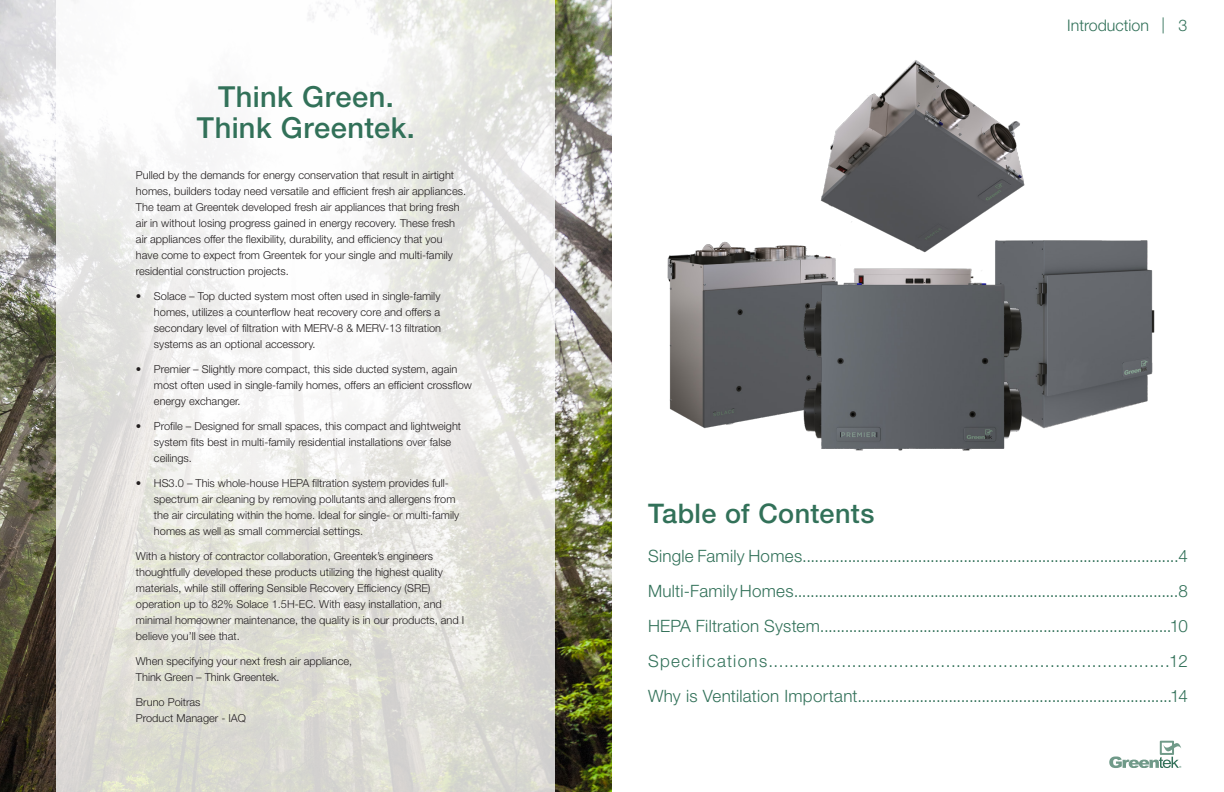
<style>
.page{position:relative;width:1224px;height:792px;background:#fff}
.page>*{position:absolute;margin:0;border:0;box-sizing:border-box;transform-origin:0 0}
.t1{font:500 29px "Helvetica Neue";letter-spacing:.015em;color:#327159}
.t2{font:500 27px "Helvetica Neue";letter-spacing:.015em;color:#327159}
.t3{font:300 17px "Helvetica Neue";letter-spacing:.015em;color:#327159}
.t4{font:300 17px "Helvetica Neue";letter-spacing:.08em;color:#327159}
.t5{font:300 16px "Helvetica Neue";color:#327159}
.t6{font:300 11px/16px "Helvetica Neue";color:#231f20}
</style>
<div class="page">
<svg style="left:1109px;top:741px;width:72px;height:27px"></svg>
<img style="left:0;top:0;width:612px;height:792px">
<svg style="left:57px;top:0;width:498px;height:792px"></svg>
<img style="left:820px;top:60px;width:205px;height:184px">
<img style="left:992px;top:224px;width:163px;height:205px">
<img style="left:667px;top:215px;width:196px;height:214px">
<img style="left:795px;top:244px;width:245px;height:207px">
<p class="t1" style="left:218px;top:79px;width:177px">Think Green.</p>
<p class="t1" style="left:197px;top:110px;width:220px">Think Greentek.</p>
<p class="t6" style="left:136px;top:167px;width:332px">Pulled by the demands for energy conservation that result in airtight homes, builders today need versatile and efficient fresh air appliances.<br>The team at Greentek developed fresh air appliances that bring fresh air in without losing progress gained in energy recovery. These fresh air appliances offer the flexibility, durability, and efficiency that you have come to expect from Greentek for your single and multi-family residential construction projects.</p>
<p class="t6" style="left:154px;top:288px;width:289px;text-align:justify;text-indent:-18px">• Solace – Top ducted system most often used in single-family homes, utilizes a counterflow heat recovery core and offers a secondary level of filtration with MERV-8 &amp; MERV-13 filtration systems as an optional accessory.</p>
<p class="t6" style="left:154px;top:361px;width:320px;text-indent:-18px">• Premier – Slightly more compact, this side ducted system, again most often used in single-family homes, offers an efficient crossflow energy exchanger.</p>
<p class="t6" style="left:154px;top:418px;width:309px;text-indent:-18px">• Profile – Designed for small spaces, this compact and lightweight system fits best in multi-family residential installations over false ceilings.</p>
<p class="t6" style="left:154px;top:475px;width:307px;text-indent:-18px">• HS3.0 – This whole-house HEPA filtration system provides full&shy;spectrum air cleaning by removing pollutants and allergens from the air circulating within the home. Ideal for single- or multi-family homes as well as small commercial settings.</p>
<p class="t6" style="left:136px;top:548px;width:330px">With a history of contractor collaboration, Greentek’s engineers thoughtfully developed these products utilizing the highest quality materials, while still offering Sensible Recovery Efficiency (SRE) operation up to 82% Solace 1.5H-EC. With easy installation, and minimal homeowner maintenance, the quality is in our products, and I believe you’ll see that.</p>
<p class="t6" style="left:136px;top:653px;width:218px">When specifying your next fresh air appliance,<br>Think Green – Think Greentek.</p>
<p class="t6" style="left:136px;top:694px;width:112px">Bruno Poitras<br>Product Manager - IAQ</p>
<p class="t2" style="left:648px;top:497px;width:228px">Table of Contents</p>
<p class="t5" style="left:1067px;top:15px;width:83px">Introduction</p>
<h3 class="t5" style="left:1162px;top:15px;width:27px">| 3</h3>
<p class="t3" style="left:648px;top:546px;width:541px">Single Family Homes...........................................................................................4</p>
<p class="t3" style="left:648px;top:580px;width:541px">Multi-Family Homes.............................................................................................8</p>
<p class="t3" style="left:648px;top:616px;width:541px">HEPA Filtration System.....................................................................................10</p>
<p class="t4" style="left:648px;top:651px;width:541px">Specifications.............................................................................12</p>
<p class="t3" style="left:648px;top:686px;width:542px">Why is Ventilation Important............................................................................14</p>
</div>
